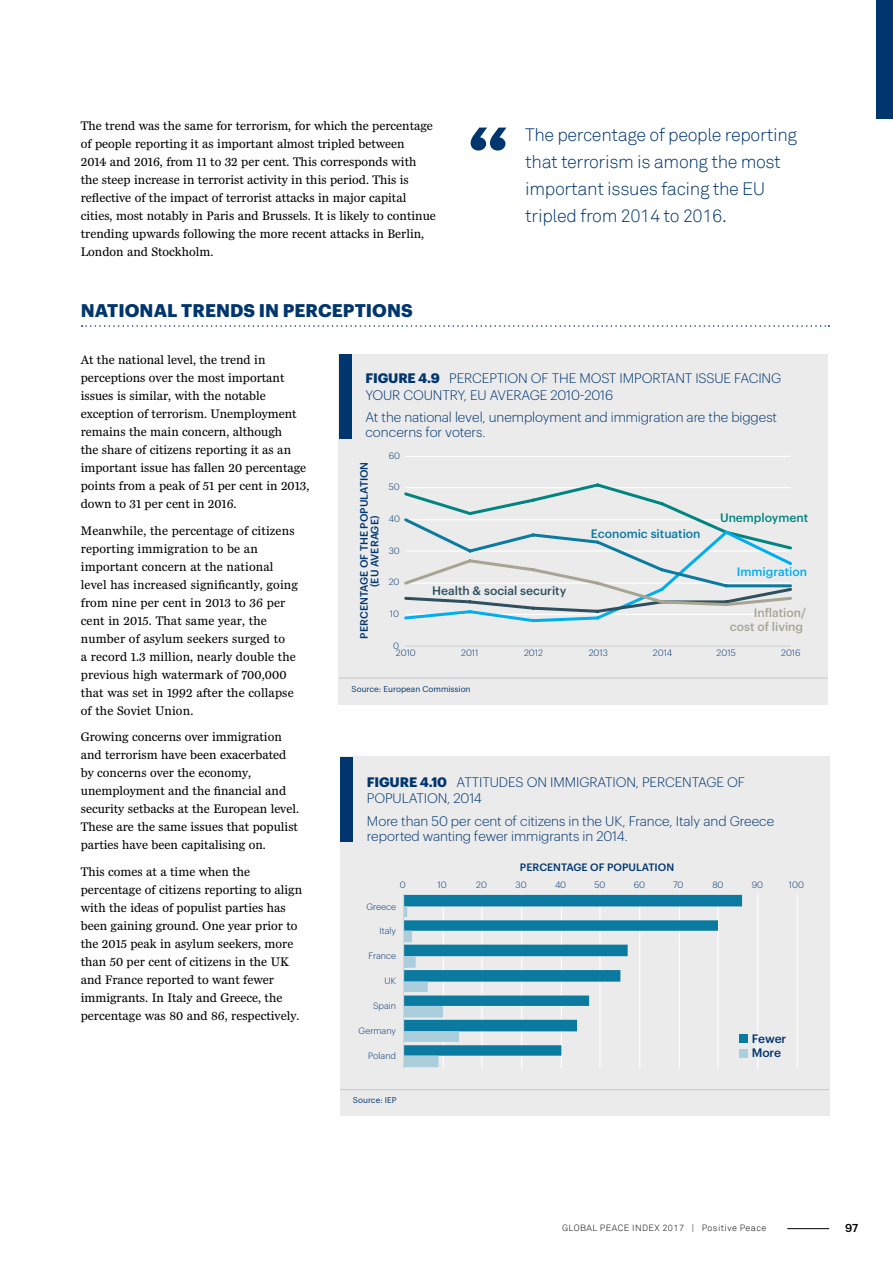
<style>
.page{position:relative;width:893px;height:1263px;background:#fff}
.page>*{position:absolute;margin:0;border:0;box-sizing:border-box;transform-origin:0 0}
.t1{font:300 18px/27px "Akkurat";letter-spacing:-.02em;color:#00366e}
.t2{font:700 18px "Graphik";letter-spacing:.005em;color:#00366e}
.t3{font:300 13.5px/16.5px "Graphik";letter-spacing:-.01em;color:#00366e}
.t4{font:12.75px/18px "Miller Daily Two";color:#000}
.t5{font:500 12px/14.4px "Graphik";color:#a6a593;text-align:right}
.t6{font:500 12px "Graphik";color:#2d4f5e}
.t7{font:500 12px "Graphik";color:#0a7aa0}
.t8{font:500 12px "Graphik";color:#00847f}
.t9{font:500 12px "Graphik";color:#00aeef}
.t10{font:500 12px/14.5px "Graphik";letter-spacing:-.01em;color:#00366e}
.t11{font:500 11.25px "Graphik";color:#000}
.t12{font:500 10.5px/10.5px "Graphik";color:#00366e;text-align:center}
.t13{font:300 9px "Graphik";color:#00366e}
.t14{font:300 9px "Akkurat";letter-spacing:.05em;color:#000}
.t15{font:8.25px "Graphik";color:#00366e}
.s1{font-weight:700}
</style>
<div class="page">
<div style="left:876px;top:0;width:17px;height:119px;background:#00366e"></div>
<svg style="left:82px;top:325px;width:747px;height:2px"></svg>
<svg style="left:471px;top:128px;width:35px;height:23px"></svg>
<div style="left:340px;top:757px;width:489px;height:359px;background:#ebebec"></div>
<div style="left:340px;top:757px;width:13px;height:85px;background:#00366e"></div>
<hr style="left:340px;top:1089px;width:489px;height:1px;background:#c7c8ca">
<hr style="left:443px;top:894px;width:1px;height:174px;background:#fff">
<hr style="left:481px;top:894px;width:1px;height:174px;background:#fff">
<hr style="left:521px;top:894px;width:1px;height:174px;background:#fff">
<hr style="left:561px;top:894px;width:1px;height:174px;background:#fff">
<hr style="left:599px;top:894px;width:1px;height:174px;background:#fff">
<hr style="left:639px;top:894px;width:1px;height:174px;background:#fff">
<hr style="left:679px;top:894px;width:1px;height:174px;background:#fff">
<hr style="left:717px;top:894px;width:1px;height:174px;background:#fff">
<hr style="left:757px;top:894px;width:1px;height:174px;background:#fff">
<hr style="left:797px;top:894px;width:1px;height:174px;background:#fff">
<svg style="left:404px;top:895px;width:338px;height:161px"></svg>
<svg style="left:404px;top:906px;width:55px;height:161px"></svg>
<hr style="left:403px;top:894px;width:1px;height:174px;background:#d1d3d4">
<div style="left:739px;top:1034px;width:9px;height:9px;background:#0a7aa0"></div>
<div style="left:739px;top:1049px;width:9px;height:8px;background:#abcedc"></div>
<div style="left:339px;top:354px;width:489px;height:350px;background:#ebebec"></div>
<div style="left:339px;top:354px;width:13px;height:84px;background:#00366e"></div>
<hr style="left:339px;top:678px;width:489px;height:1px;background:#c7c8ca">
<hr style="left:406px;top:456px;width:384px;height:1px;background:#fff">
<hr style="left:405px;top:645px;width:385px;height:2px;background:#d1d3d4">
<svg style="left:404px;top:483px;width:388px;height:140px"></svg>
<hr style="left:787px;top:1228px;width:42px;height:1px;background:#000">
<p class="t4" style="left:81px;top:116px;width:357px">The trend was the same for terrorism, for which the percentage of people reporting it as important almost tripled between<br>2014 and 2016, from 11 to 32 per cent. This corresponds with the steep increase in terrorist activity in this period. This is reflective of the impact of terrorist attacks in major capital cities, most notably in Paris and Brussels. It is likely to continue trending upwards following the more recent attacks in Berlin, London and Stockholm.</p>
<h1 class="t1" style="left:525px;top:121px;width:273px">The percentage of people reporting that terrorism is among the most important issues facing the EU tripled from 2014 to 2016.</h1>
<h1 class="t2" style="left:81px;top:296px;width:333px">NATIONAL TRENDS IN PERCEPTIONS</h1>
<p class="t4" style="left:81px;top:351px;width:230px">At the national level, the trend in perceptions over the most important issues is similar, with the notable exception of terrorism. Unemployment remains the main concern, although<br>the share of citizens reporting it as an important issue has fallen 20 percentage points from a peak of 51 per cent in 2013, down to 31 per cent in 2016.</p>
<p class="t4" style="left:81px;top:521px;width:219px">Meanwhile, the percentage of citizens reporting immigration to be an important concern at the national level has increased significantly, going from nine per cent in 2013 to 36 per cent in 2015. That same year, the number of asylum seekers surged to<br>a record 1.3 million, nearly double the previous high watermark of 700,000 that was set in 1992 after the collapse of the Soviet Union.</p>
<p class="t4" style="left:81px;top:728px;width:220px">Growing concerns over immigration and terrorism have been exacerbated by concerns over the economy, unemployment and the financial and security setbacks at the European level.<br>These are the same issues that populist parties have been capitalising on.</p>
<p class="t4" style="left:81px;top:862px;width:223px">This comes at a time when the percentage of citizens reporting to align with the ideas of populist parties has been gaining ground. One year prior to the 2015 peak in asylum seekers, more than 50 per cent of citizens in the UK and France reported to want fewer immigrants. In Italy and Greece, the percentage was 80 and 86, respectively.</p>
<p class="t3" style="left:365px;top:369px;width:417px"><span class="s1">FIGURE 4.9</span> PERCEPTION OF THE MOST IMPORTANT ISSUE FACING<br>YOUR COUNTRY, EU AVERAGE 2010-2016</p>
<p class="t3" style="left:365px;top:409px;width:413px;line-height:15px">At the national level, unemployment and immigration are the biggest concerns for voters.</p>
<p class="t13" style="left:389px;top:449px;width:13px">60</p>
<p class="t12" style="left:358px;top:639px;width:178px;rotate:-90deg">PERCENTAGE OF THE POPULATION (EU AVERAGE)</p>
<p class="t13" style="left:389px;top:480px;width:12px">50</p>
<p class="t8" style="left:720px;top:508px;width:90px">Unemployment</p>
<p class="t13" style="left:389px;top:512px;width:13px">40</p>
<p class="t7" style="left:591px;top:524px;width:111px">Economic situation</p>
<p class="t13" style="left:389px;top:544px;width:13px">30</p>
<p class="t9" style="left:737px;top:563px;width:72px">Immigration</p>
<p class="t13" style="left:389px;top:575px;width:12px">20</p>
<p class="t6" style="left:432px;top:581px;width:136px">Health &amp; social security</p>
<p class="t5" style="left:730px;top:604px;width:78px">Inflation/ cost of living</p>
<p class="t13" style="left:390px;top:607px;width:11px">10</p>
<p class="t13" style="left:393px;top:639px;width:7px">0</p>
<p class="t13" style="left:396px;top:646px;width:21px">2010</p>
<p class="t13" style="left:461px;top:646px;width:19px">2011</p>
<p class="t13" style="left:524px;top:646px;width:20px">2012</p>
<p class="t13" style="left:589px;top:646px;width:21px">2013</p>
<p class="t13" style="left:653px;top:646px;width:21px">2014</p>
<p class="t13" style="left:717px;top:646px;width:21px">2015</p>
<p class="t13" style="left:781px;top:646px;width:21px">2016</p>
<p class="t15" style="left:352px;top:682px;width:121px">Source: European Commission</p>
<p class="t3" style="left:367px;top:772px;width:380px"><span class="s1">FIGURE 4.10</span> ATTITUDES ON IMMIGRATION, PERCENTAGE OF<br>POPULATION, 2014</p>
<p class="t3" style="left:367px;top:812px;width:409px;line-height:15px">More than 50 per cent of citizens in the UK, France, Italy and Greece reported wanting fewer immigrants in 2014.</p>
<p class="t13" style="left:400px;top:878px;width:7px">0</p>
<p class="t13" style="left:437px;top:878px;width:11px">10</p>
<p class="t13" style="left:476px;top:878px;width:12px">20</p>
<p class="t13" style="left:516px;top:878px;width:13px">30</p>
<p class="t13" style="left:555px;top:878px;width:13px">40</p>
<p class="t13" style="left:594px;top:878px;width:12px">50</p>
<p class="t13" style="left:634px;top:878px;width:13px">60</p>
<p class="t13" style="left:673px;top:878px;width:12px">70</p>
<p class="t13" style="left:712px;top:878px;width:13px">80</p>
<p class="t13" style="left:752px;top:878px;width:13px">90</p>
<p class="t13" style="left:789px;top:878px;width:17px">100</p>
<p class="t13" style="left:366px;top:900px;width:31px">Greece</p>
<p class="t13" style="left:379px;top:925px;width:18px">Italy</p>
<p class="t13" style="left:368px;top:949px;width:29px">France</p>
<p class="t13" style="left:385px;top:974px;width:13px">UK</p>
<p class="t13" style="left:373px;top:999px;width:24px">Spain</p>
<p class="t13" style="left:359px;top:1024px;width:39px">Germany</p>
<p class="t13" style="left:368px;top:1049px;width:29px">Poland</p>
<p class="t12" style="left:520px;top:861px;width:156px">PERCENTAGE OF POPULATION</p>
<p class="t10" style="left:752px;top:1030px;width:36px">Fewer<br>More</p>
<p class="t15" style="left:353px;top:1094px;width:45px">Source: IEP</p>
<p class="t14" style="left:562px;top:1222px;width:206px">GLOBAL PEACE INDEX 2017 | Positive Peace</p>
<p class="t11" style="left:845px;top:1220px;width:15px">97</p>
</div>
